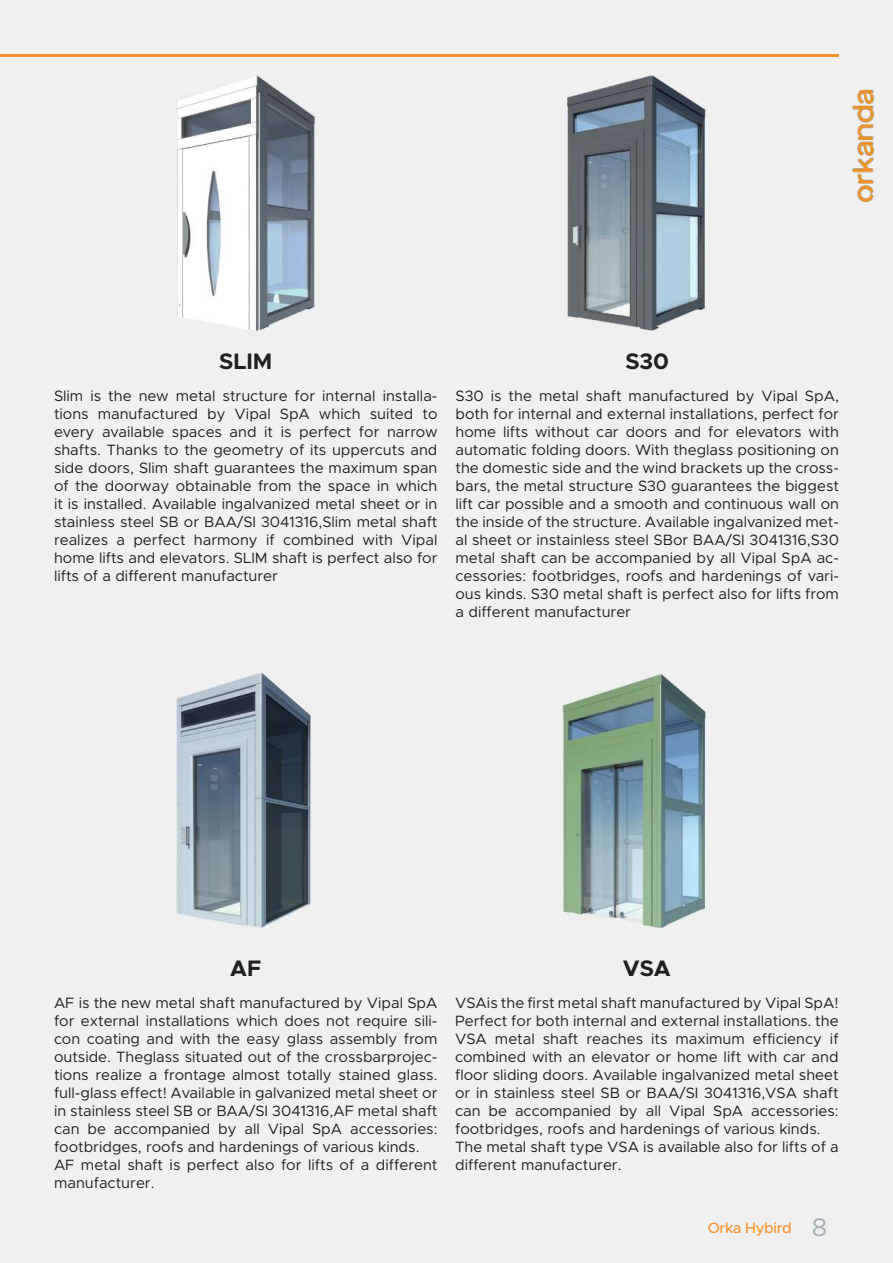
<style>
.page{position:relative;width:893px;height:1263px;background:#fff}
.page>*{position:absolute;margin:0;border:0;box-sizing:border-box;transform-origin:0 0}
.t1{font:700 22.5px "Metropolis";color:#231f20}
.t2{font:15px/18px "Metropolis";color:#231f20;text-align:justify}
.t3{font:500 15px "Metropolis";letter-spacing:-.025em;color:#f7932e}
.s1{font-weight:400;font-size:25.5px;color:#a3afb4}
</style>
<div class="page">
<img style="left:0;top:0;width:893px;height:1263px">
<img style="left:848px;top:85px;width:30px;height:122px">
<hr style="left:0;top:54px;width:839px;height:2px;background:#f7932e">
<h1 class="t1" style="left:219px;top:347px;width:55px">SLIM</h1>
<p class="t2" style="left:54px;top:387px;width:385px">Slim is the new metal structure for internal installa&shy;tions manufactured by Vipal SpA which suited to every available spaces and it is perfect for narrow shafts. Thanks to the geometry of its uppercuts and side doors, Slim shaft guarantees the maximum span of the doorway obtainable from the space in which it is installed. Available ingalvanized metal sheet or in stainless steel SB or BAA/SI 3041316,Slim metal shaft realizes a perfect harmony if combined with Vipal home lifts and elevators. SLIM shaft is perfect also for lifts of a different manufacturer</p>
<h1 class="t1" style="left:625px;top:347px;width:45px">S30</h1>
<p class="t2" style="left:455px;top:387px;width:385px">S30 is the metal shaft manufactured by Vipal SpA, both for internal and external installations, perfect for home lifts without car doors and for elevators with automatic folding doors. With theglass positioning on the domestic side and the wind brackets up the cross&shy;bars, the metal structure S30 guarantees the biggest lift car possible and a smooth and continuous wall on the inside of the structure. Available ingalvanized met&shy;al sheet or instainless steel SBor BAA/SI 3041316,S30 metal shaft can be accompanied by all Vipal SpA ac&shy;cessories: footbridges, roofs and hardenings of vari&shy;ous kinds. S30 metal shaft is perfect also for lifts from a different manufacturer</p>
<h1 class="t1" style="left:230px;top:954px;width:33px">AF</h1>
<h1 class="t1" style="left:623px;top:954px;width:50px">VSA</h1>
<p class="t2" style="left:54px;top:994px;width:385px;text-align:left">AF is the new metal shaft manufactured by Vipal SpA for external installations which does not require sili&shy;con coating and with the easy glass assembly from outside. Theglass situated out of the crossbarprojec&shy;tions realize a frontage almost totally stained glass. full-glass effect! Available in galvanized metal sheet or in stainless steel SB or BAA/SI 3041316,AF metal shaft can be accompanied by all Vipal SpA accessories: footbridges, roofs and hardenings of various kinds.<br>AF metal shaft is perfect also for lifts of a different manufacturer.</p>
<p class="t2" style="left:455px;top:994px;width:385px;text-align:left">VSAis the first metal shaft manufactured by Vipal SpA!<br>Perfect for both internal and external installations. the VSA metal shaft reaches its maximum efficiency if combined with an elevator or home lift with car and floor sliding doors. Available ingalvanized metal sheet or in stainless steel SB or BAA/SI 3041316,VSA shaft can be accompanied by all Vipal SpA accessories: footbridges, roofs and hardenings of various kinds.<br>The metal shaft type VSA is available also for lifts of a different manufacturer.</p>
<p class="t3" style="left:708px;top:1219px;width:121px">Orka Hybird <span class="s1">8</span></p>
</div>
